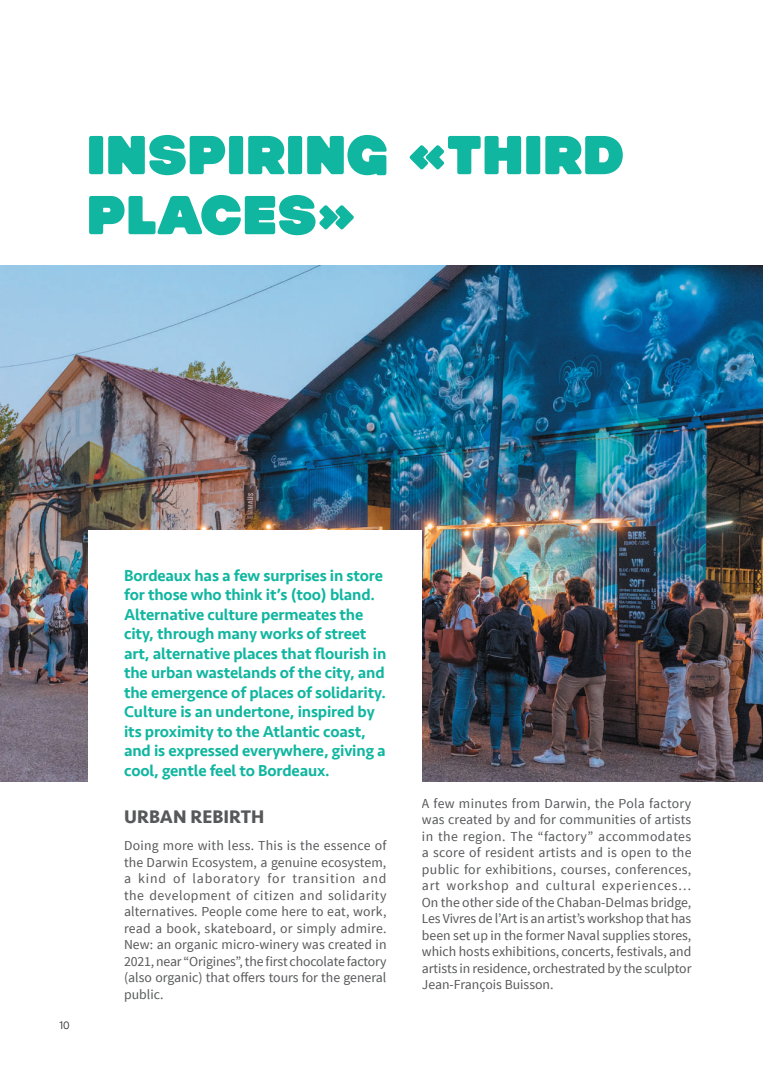
<style>
.page{position:relative;width:780px;height:1088px;background:#fff}
.page>*{position:absolute;margin:0;border:0;box-sizing:border-box;transform-origin:0 0}
.t1{font:700 56.25px/60px "Hammer";letter-spacing:.01em;color:#10b6a0}
.t2{font:700 18.75px "Seravek";color:#57585a}
.t3{font:500 16.25px/19.5px "Seravek";letter-spacing:-.01em;color:#10b6a0}
.t4{font:13.75px/16.5px "Source Sans Pro";letter-spacing:-.005em;color:#57585a;text-align:justify}
.t5{font:300 11.25px "Seravek";color:#231f20}
</style>
<div class="page">
<img style="left:0;top:265px;width:762px;height:516px">
<div style="left:89px;top:530px;width:333px;height:469px;background:#fff"></div>
<h1 class="t1" style="left:87px;top:125px;width:538px">INSPIRING «THIRD<br>PLACES»</h1>
<p class="t5" style="left:59px;top:1019px;width:12px">10</p>
<p class="t3" style="left:124px;top:566px;width:264px">Bordeaux has a few surprises in store for those who think it’s (too) bland.<br>Alternative culture permeates the city, through many works of street art, alternative places that flourish in the urban wastelands of the city, and the emergence of places of solidarity.<br>Culture is an undertone, inspired by its proximity to the Atlantic coast, and is expressed everywhere, giving a cool, gentle feel to Bordeaux.</p>
<h2 class="t2" style="left:124px;top:802px;width:142px">URBAN REBIRTH</h2>
<p class="t4" style="left:124px;top:838px;width:264px">Doing more with less. This is the essence of the Darwin Ecosystem, a genuine ecosystem, a kind of laboratory for transition and the development of citizen and solidarity alternatives. People come here to eat, work, read a book, skateboard, or simply admire.<br>New: an organic micro-winery was created in 2021, near “Origines”, the first chocolate factory (also organic) that offers tours for the general public.</p>
<p class="t4" style="left:422px;top:795px;width:271px">A few minutes from Darwin, the Pola factory was created by and for communities of artists in the region. The “factory” accommodates a score of resident artists and is open to the public for exhibitions, courses, conferences, art workshop and cultural experiences… On the other side of the Chaban-Delmas bridge, Les Vivres de l’Art is an artist’s workshop that has been set up in the former Naval supplies stores, which hosts exhibitions, concerts, festivals, and artists in residence, orchestrated by the sculptor Jean-François Buisson.</p>
</div>
